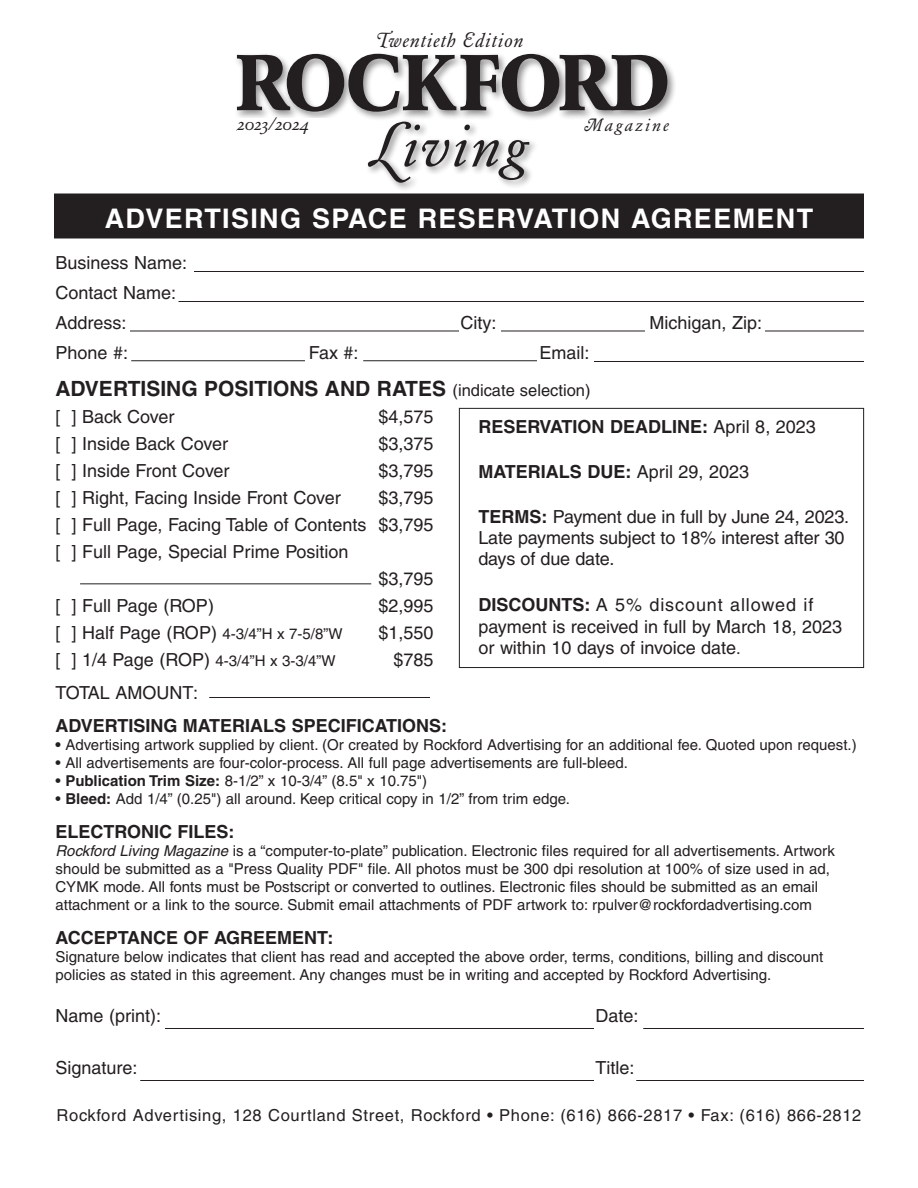
<style>
.page{position:relative;width:918px;height:1188px;background:#fff}
.page>*{position:absolute;margin:0;border:0;box-sizing:border-box;transform-origin:0 0}
.t1{font:700 78px "Garamond BE";letter-spacing:-.01em;color:#231f20}
.t2{font:italic 58.35px "Garamond BE Swash";letter-spacing:.05em;color:#231f20}
.t3{font:700 27px "Helvetica";letter-spacing:.05em;color:#fff}
.t4{font:700 21px "Helvetica";color:#231f20}
.t5{font:italic 19.5px "Garamond BE Swash";letter-spacing:.05em;color:#231f20}
.t6{font:18px/21px "Helvetica";color:#231f20}
.t7{font:700 18px "Helvetica";color:#231f20}
.t8{font:18px "Helvetica";letter-spacing:.05em;color:#231f20}
.t9{font:italic 18px "Garamond BE Swash";color:#231f20}
.t10{font:italic 17.4px "Garamond BE Swash";letter-spacing:.14em;color:#231f20}
.t11{font:16.5px "Helvetica";letter-spacing:.04em;color:#231f20}
.t12{font:italic 15.75px "Garamond BE Swash";letter-spacing:.1em;color:#231f20}
.t13{font:15px/18px "Helvetica";color:#231f20}
.t14{font:italic 12.6px "Garamond BE Swash";letter-spacing:.2em;color:#231f20}
.s1{font-size:13.35px}
.s2{font-size:12.6px}
.s3{font-weight:400;font-size:16.5px}
.s4{font-size:15px}
.s5{font-size:18px}
.s6{font-weight:700}
.s7{font-style:italic}
.s8{font-weight:400}
.s9{font-size:16.5px}
</style>
<div class="page">
<div style="left:459px;top:408px;width:405px;height:260px;border:1px solid #231f20"></div>
<div style="left:54px;top:194px;width:810px;height:44px;background:#231f20"></div>
<hr style="left:194px;top:271px;width:670px;height:1px;background:#231f20">
<hr style="left:178px;top:301px;width:686px;height:1px;background:#231f20">
<hr style="left:130px;top:331px;width:329px;height:1px;background:#231f20">
<hr style="left:501px;top:331px;width:144px;height:1px;background:#231f20">
<hr style="left:765px;top:331px;width:99px;height:1px;background:#231f20">
<hr style="left:131px;top:360px;width:174px;height:1px;background:#231f20">
<hr style="left:363px;top:360px;width:174px;height:1px;background:#231f20">
<hr style="left:594px;top:361px;width:270px;height:1px;background:#231f20">
<hr style="left:165px;top:1028px;width:429px;height:1px;background:#231f20">
<hr style="left:140px;top:1080px;width:454px;height:1px;background:#231f20">
<hr style="left:643px;top:1028px;width:221px;height:1px;background:#231f20">
<hr style="left:209px;top:697px;width:221px;height:1px;background:#231f20">
<hr style="left:80px;top:584px;width:291px;height:1px;background:#231f20">
<hr style="left:636px;top:1080px;width:228px;height:1px;background:#231f20">
<div style="left:234px;top:51px;width:443px;height:70px;background:#231f20;opacity:.5"></div>
<div style="left:365px;top:119px;width:174px;height:73px;background:#231f20;opacity:.5"></div>
<div style="left:224px;top:120px;width:85px;height:22px;background:#fff"></div>
<div style="left:237px;top:118px;width:99px;height:36px;background:#fff"></div>
<p class="t5" style="left:375px;top:29px;width:150px">Twentieth Edition</p>
<p class="t14" style="left:384px;top:33px;width:136px">Fourteenth Edition</p>
<h1 class="t1" style="left:236px;top:37px;width:435px">ROCKFORD</h1>
<p class="t12" style="left:260px;top:116px;width:9px">6</p>
<p class="t12" style="left:293px;top:116px;width:16px">17</p>
<p class="t10" style="left:585px;top:114px;width:86px">Magazine</p>
<p class="t9" style="left:237px;top:113px;width:73px">2023/2024</p>
<h2 class="t2" style="left:367px;top:110px;width:160px">Living</h2>
<p class="t12" style="left:237px;top:116px;width:72px">201<span class="s1">7</span>/201<span class="s2">8</span></p>
<p class="t3" style="left:105px;top:202px;width:710px">ADVERTISING SPACE RESERVATION AGREEMENT</p>
<p class="t6" style="left:56px;top:252px;width:133px">Business Name:</p>
<p class="t6" style="left:56px;top:282px;width:122px">Contact Name:</p>
<p class="t6" style="left:56px;top:312px;width:73px">Address:</p>
<p class="t6" style="left:460px;top:312px;width:37px">City:</p>
<p class="t6" style="left:650px;top:312px;width:114px">Michigan, Zip:</p>
<p class="t6" style="left:56px;top:342px;width:74px">Phone #:</p>
<p class="t6" style="left:309px;top:342px;width:51px">Fax #:</p>
<p class="t6" style="left:539px;top:342px;width:52px">Email:</p>
<p class="t4" style="left:56px;top:376px;width:537px">ADVERTISING POSITIONS AND RATES <span class="s3">(indicate selection)</span></p>
<p class="t6" style="left:56px;top:406px;width:120px">[ ] Back Cover</p>
<p class="t6" style="left:378px;top:406px;width:57px">$4,575</p>
<p class="t6" style="left:56px;top:433px;width:174px">[ ] Inside Back Cover</p>
<p class="t6" style="left:378px;top:433px;width:57px">$3,375</p>
<p class="t6" style="left:56px;top:460px;width:176px">[ ] Inside Front Cover</p>
<p class="t6" style="left:378px;top:460px;width:57px">$3,795</p>
<p class="t6" style="left:56px;top:487px;width:287px">[ ] Right, Facing Inside Front Cover</p>
<p class="t6" style="left:378px;top:487px;width:57px">$3,795</p>
<p class="t6" style="left:56px;top:514px;width:379px">[ ] Full Page, Facing Table of Contents $3,795</p>
<p class="t6" style="left:56px;top:541px;width:295px">[ ] Full Page, Special Prime Position</p>
<p class="t6" style="left:378px;top:568px;width:57px">$3,795</p>
<p class="t6" style="left:56px;top:595px;width:160px">[ ] Full Page (ROP)</p>
<p class="t6" style="left:378px;top:595px;width:57px">$2,995</p>
<p class="t6" style="left:56px;top:622px;width:289px">[ ] Half Page (ROP) <span class="s4">4-3/4”H x 7-5/8”W</span></p>
<p class="t6" style="left:378px;top:622px;width:57px">$1,550</p>
<p class="t13" style="left:56px;top:651px;width:282px"><span class="s5">[ ] 1/4 Page (ROP)</span> 4-3/4”H x 3-3/4”W</p>
<p class="t6" style="left:393px;top:649px;width:42px">$785</p>
<p class="t6" style="left:56px;top:682px;width:144px">TOTAL AMOUNT:</p>
<p class="t7" style="left:56px;top:715px;width:393px">ADVERTISING MATERIALS SPECIFICATIONS:</p>
<p class="t13" style="left:56px;top:736px;width:803px"><span class="s6">•</span> Advertising artwork supplied by client. (Or created by Rockford Advertising for an additional fee. Quoted upon request.)</p>
<p class="t13" style="left:56px;top:754px;width:574px">• All advertisements are four-color-process. All full page advertisements are full-bleed.</p>
<p class="t13" style="left:56px;top:772px;width:373px">• <span class="s6">Publication Trim Size:</span> 8-1/2” x 10-3/4” (8.5" x 10.75")</p>
<p class="t13" style="left:56px;top:790px;width:516px">• <span class="s6">Bleed:</span> Add 1/4” (0.25") all around. Keep critical copy in 1/2” from trim edge.</p>
<p class="t7" style="left:56px;top:821px;width:181px">ELECTRONIC FILES:</p>
<p class="t13" style="left:56px;top:842px;width:781px"><span class="s7">Rockford Living Magazine</span> is a “computer-to-plate” publication. Electronic files required for all advertisements. Artwork should be submitted as a "Press Quality PDF" file. All photos must be 300 dpi resolution at 100% of size used in ad, CYMK mode. All fonts must be Postscript or converted to outlines. Electronic files should be submitted as an email attachment or a link to the source. Submit email attachments of PDF artwork to: rpulver@rockfordadvertising.com</p>
<p class="t7" style="left:56px;top:926px;width:280px">ACCEPTANCE OF AGREEMENT:</p>
<p class="t13" style="left:56px;top:947px;width:769px">Signature below indicates that client has read and accepted the above order, terms, conditions, billing and discount policies as stated in this agreement. Any changes must be in writing and accepted by Rockford Advertising.</p>
<p class="t6" style="left:56px;top:1005px;width:107px">Name (print):</p>
<p class="t6" style="left:596px;top:1005px;width:45px">Date:</p>
<p class="t6" style="left:56px;top:1057px;width:84px">Signature:</p>
<p class="t6" style="left:596px;top:1057px;width:41px">Title:</p>
<p class="t7" style="left:478px;top:415px;width:339px">RESERVATION DEADLINE: <span class="s8">April 8, 2023</span></p>
<p class="t7" style="left:478px;top:461px;width:272px">MATERIALS DUE: <span class="s8">April 29, 2023</span></p>
<p class="t6" style="left:478px;top:506px;width:372px"><span class="s6">TERMS:</span> Payment due in full by June 24, 2023.<br>Late payments subject to 18% interest after 30 days of due date.</p>
<p class="t8" style="left:478px;top:594px;width:336px"><span class="s6">DISCOUNTS:</span> A 5% discount allowed if</p>
<p class="t6" style="left:478px;top:616px;width:365px">payment is received in full by March 18, 2023</p>
<p class="t6" style="left:478px;top:637px;width:264px">or within 10 days of invoice date<span class="s9">.</span></p>
<p class="t11" style="left:57px;top:1106px;width:806px">Rockford Advertising, 128 Courtland Street, Rockford • Phone: (616) 866-2817 • Fax: (616) 866-2812</p>
</div>
